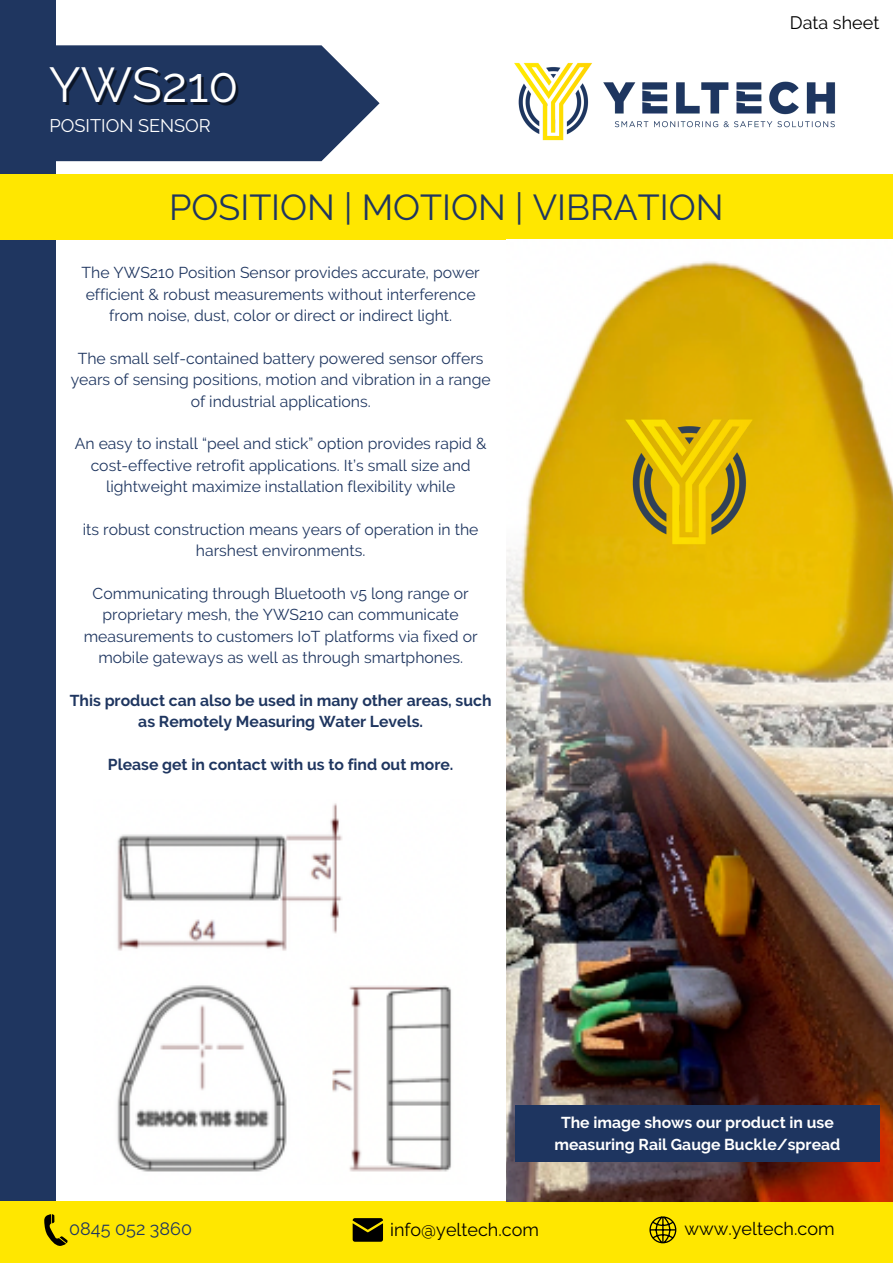
<style>
.page{position:relative;width:893px;height:1264px;background:#fff}
.page>*{position:absolute;margin:0;border:0;box-sizing:border-box;transform-origin:0 0}
.t1{font:49.05px "Raleway";color:#fff}
.t2{font:36px "Raleway";color:#1f3660}
.t3{font:18.15px "Raleway";color:#fff}
.t4{font:18px "Raleway";color:#000}
.t5{font:18px "Raleway";color:#1f3660}
.t6{font:15.75px/21.3px "Raleway";color:#1f3660;text-align:center}
.t7{font:700 15.75px/21.3px "Raleway";color:#1f3660;text-align:center}
.t8{font:700 15.75px/21.3px "Raleway";color:#fff;text-align:center}
</style>
<div class="page">
<div style="left:0;top:0;width:55px;height:1262px;background:#1f3660"></div>
<svg style="left:55px;top:45px;width:324px;height:116px;background:#30456c"></svg>
<img style="left:514px;top:62px;width:322px;height:79px">
<div style="left:0;top:1201px;width:892px;height:61px;background:#ffe700"></div>
<svg style="left:44px;top:1214px;width:24px;height:32px"></svg>
<svg style="left:352px;top:1218px;width:31px;height:23px"></svg>
<svg style="left:649px;top:1216px;width:27px;height:27px"></svg>
<div style="left:0;top:174px;width:892px;height:65px;background:#ffe700"></div>
<img style="left:506px;top:261px;width:386px;height:940px">
<img style="left:117px;top:803px;width:335px;height:369px">
<div style="left:515px;top:1105px;width:364px;height:56px;background:#1e3560"></div>
<img style="left:573px;top:368px;width:230px;height:226px">
<h1 class="t1" style="left:49px;top:56px;width:191px">YWS210</h1>
<p class="t3" style="left:50px;top:115px;width:163px">POSITION SENSOR</p>
<h2 class="t2" style="left:169px;top:186px;width:556px">POSITION | MOTION | VIBRATION</h2>
<p class="t6" style="left:82px;top:262px;width:399px">The YWS210 Position Sensor provides accurate, power efficient &amp; robust measurements without interference from noise, dust, color or direct or indirect light.</p>
<p class="t6" style="left:71px;top:348px;width:421px">The small self-contained battery powered sensor offers years of sensing positions, motion and vibration in a range of industrial applications.</p>
<p class="t6" style="left:75px;top:433px;width:413px">An easy to install “peel and stick” option provides rapid &amp; cost-effective retrofit applications. It’s small size and lightweight maximize installation flexibility while</p>
<p class="t6" style="left:83px;top:518px;width:397px">its robust construction means years of operation in the harshest environments.</p>
<p class="t6" style="left:84px;top:582px;width:395px">Communicating through Bluetooth v5 long range or proprietary mesh, the YWS210 can communicate measurements to customers IoT platforms via fixed or mobile gateways as well as through smartphones.</p>
<p class="t7" style="left:70px;top:689px;width:423px">This product can also be used in many other areas, such as Remotely Measuring Water Levels.</p>
<p class="t7" style="left:108px;top:753px;width:347px">Please get in contact with us to find out more.</p>
<p class="t4" style="left:789px;top:12px;width:91px">Data sheet</p>
<p class="t8" style="left:554px;top:1112px;width:287px">The image shows our product in use measuring Rail Gauge Buckle/spread</p>
<p class="t5" style="left:69px;top:1218px;width:124px">0845 052 3860</p>
<p class="t4" style="left:390px;top:1219px;width:150px">info@yeltech.com</p>
<p class="t4" style="left:684px;top:1217px;width:151px">www.yeltech.com</p>
</div>
